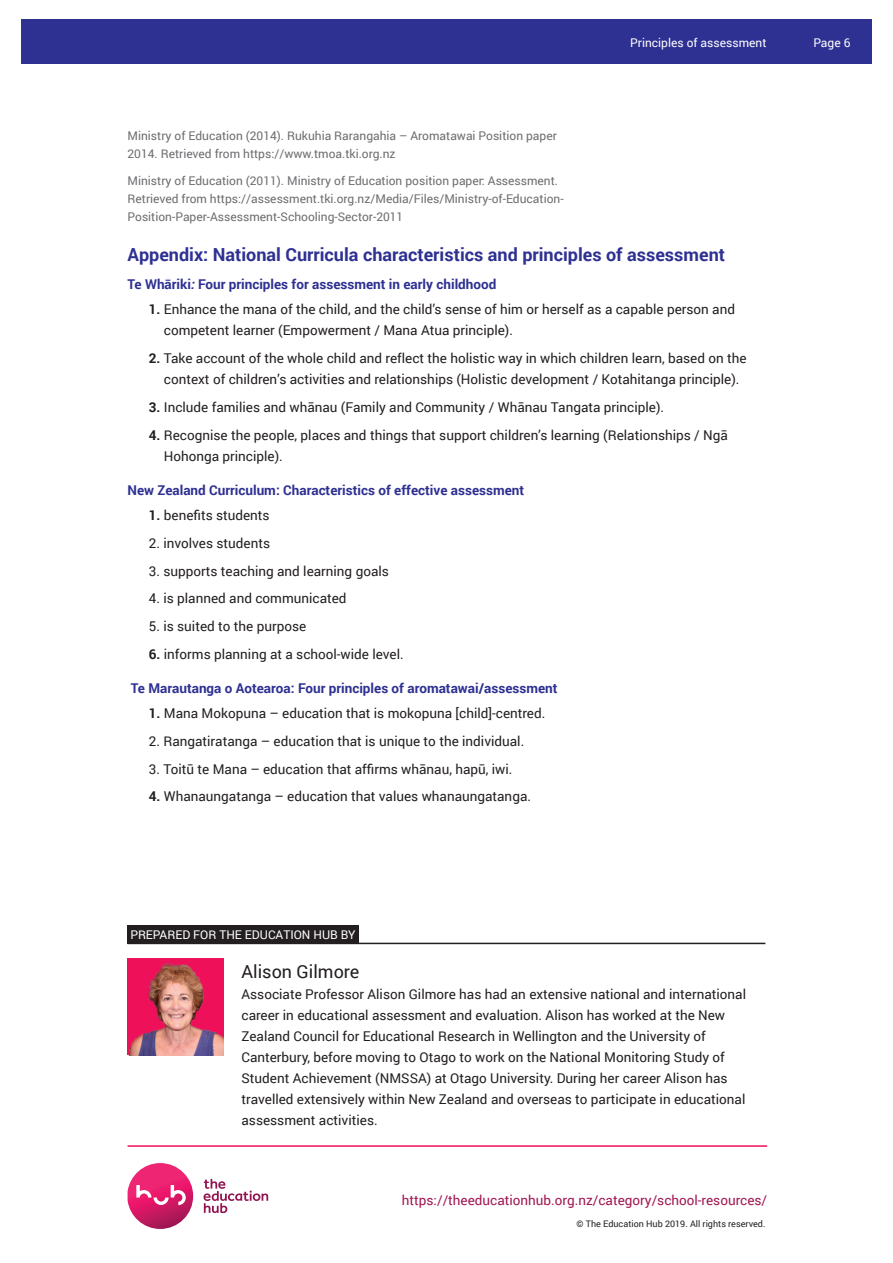
<style>
.page{position:relative;width:893px;height:1263px;background:#fff}
.page>*{position:absolute;margin:0;border:0;box-sizing:border-box;transform-origin:0 0}
.t1{font:700 18px "Roboto";color:#2e3092}
.t2{font:18px "Roboto";color:#231f20}
.t3{font:13.5px/21px "Roboto";color:#231f20}
.t4{font:700 13.5px "Roboto";color:#2e3092}
.t5{font:13.5px "Roboto";color:#a11651}
.t6{font:12px/18px "Roboto";color:#6c6d70}
.t7{font:12px "Roboto";color:#fff}
.t8{font:9px "Roboto";color:#231f20}
.s1{font-style:italic}
.s2{font-weight:700}
</style>
<div class="page">
<svg style="left:128px;top:1163px;width:65px;height:66px"></svg>
<svg style="left:204px;top:1179px;width:64px;height:34px"></svg>
<hr style="left:128px;top:1145px;width:639px;height:2px;background:#ee1059">
<div style="left:21px;top:19px;width:851px;height:45px;background:#2e3092"></div>
<div style="left:128px;top:925px;width:231px;height:18px;background:#231f20"></div>
<hr style="left:128px;top:943px;width:637px;height:1px;background:#231f20">
<img style="left:128px;top:959px;width:96px;height:96px">
<p class="t7" style="left:630px;top:34px;width:138px">Principles of assessment</p>
<p class="t7" style="left:813px;top:34px;width:39px">Page 6</p>
<p class="t6" style="left:128px;top:126px;width:431px">Ministry of Education (2014). Rukuhia Rarangahia – Aromatawai Position paper<br>2014. Retrieved from https://www.tmoa.tki.org.nz</p>
<p class="t6" style="left:128px;top:171px;width:438px">Ministry of Education (2011). Ministry of Education position paper: Assessment.<br>Retrieved from https://assessment.tki.org.nz/Media/Files/Ministry-of-Education-<br>Position-Paper-Assessment-Schooling-Sector-2011</p>
<h1 class="t1" style="left:128px;top:242px;width:599px">Appendix: National Curricula characteristics and principles of assessment</h1>
<p class="t4" style="left:128px;top:275px;width:370px">Te Whāriki<span class="s1">:</span> Four principles for assessment in early childhood</p>
<p class="t3" style="left:164px;top:299px;width:573px;text-indent:-15px"><span class="s2">1.</span> Enhance the mana of the child, and the child’s sense of him or herself as a capable person and competent learner (Empowerment / Mana Atua principle).</p>
<p class="t3" style="left:149px;top:347px;width:599px;text-align:center"><span class="s2">2.</span> Take account of the whole child and reflect the holistic way in which children learn, based on the context of children’s activities and relationships (Holistic development / Kotahitanga principle).</p>
<p class="t3" style="left:149px;top:396px;width:517px"><span class="s2">3.</span> Include families and whānau (Family and Community / Whānau Tangata principle).</p>
<p class="t3" style="left:164px;top:424px;width:566px;text-indent:-15px"><span class="s2">4.</span> Recognise the people, places and things that support children’s learning (Relationships / Ngā<br>Hohonga principle).</p>
<p class="t4" style="left:128px;top:480px;width:398px">New Zealand Curriculum: Characteristics of effective assessment</p>
<p class="t3" style="left:149px;top:504px;width:122px"><span class="s2">1.</span> benefits students</p>
<p class="t3" style="left:149px;top:532px;width:123px">2. involves students</p>
<p class="t3" style="left:149px;top:560px;width:242px">3. supports teaching and learning goals</p>
<p class="t3" style="left:149px;top:587px;width:199px">4. is planned and communicated</p>
<p class="t3" style="left:149px;top:615px;width:159px">5. is suited to the purpose</p>
<p class="t3" style="left:149px;top:643px;width:256px"><span class="s2">6.</span> informs planning at a school-wide level.</p>
<p class="t4" style="left:131px;top:678px;width:428px">Te Marautanga o Aotearoa: Four principles of aromatawai/assessment</p>
<p class="t3" style="left:149px;top:702px;width:398px"><span class="s2">1.</span> Mana Mokopuna – education that is mokopuna [child]-centred.</p>
<p class="t3" style="left:149px;top:730px;width:377px">2. Rangatiratanga – education that is unique to the individual.</p>
<p class="t3" style="left:149px;top:758px;width:365px">3. Toitū te Mana – education that affirms whānau, hapū, iwi.</p>
<p class="t3" style="left:149px;top:785px;width:384px"><span class="s2">4.</span> Whanaungatanga – education that values whanaungatanga.</p>
<p class="t7" style="left:130px;top:926px;width:227px">PREPARED FOR THE EDUCATION HUB BY</p>
<h1 class="t2" style="left:242px;top:959px;width:119px">Alison Gilmore</h1>
<p class="t3" style="left:242px;top:983px;width:506px">Associate Professor Alison Gilmore has had an extensive national and international career in educational assessment and evaluation. Alison has worked at the New Zealand Council for Educational Research in Wellington and the University of Canterbury, before moving to Otago to work on the National Monitoring Study of Student Achievement (NMSSA) at Otago University. During her career Alison has travelled extensively within New Zealand and overseas to participate in educational assessment activities.</p>
<p class="t5" style="left:402px;top:1190px;width:367px">https://theeducationhub.org.nz/category/school-resources/</p>
<p class="t8" style="left:577px;top:1217px;width:190px">© The Education Hub 2019. All rights reserved.</p>
</div>
